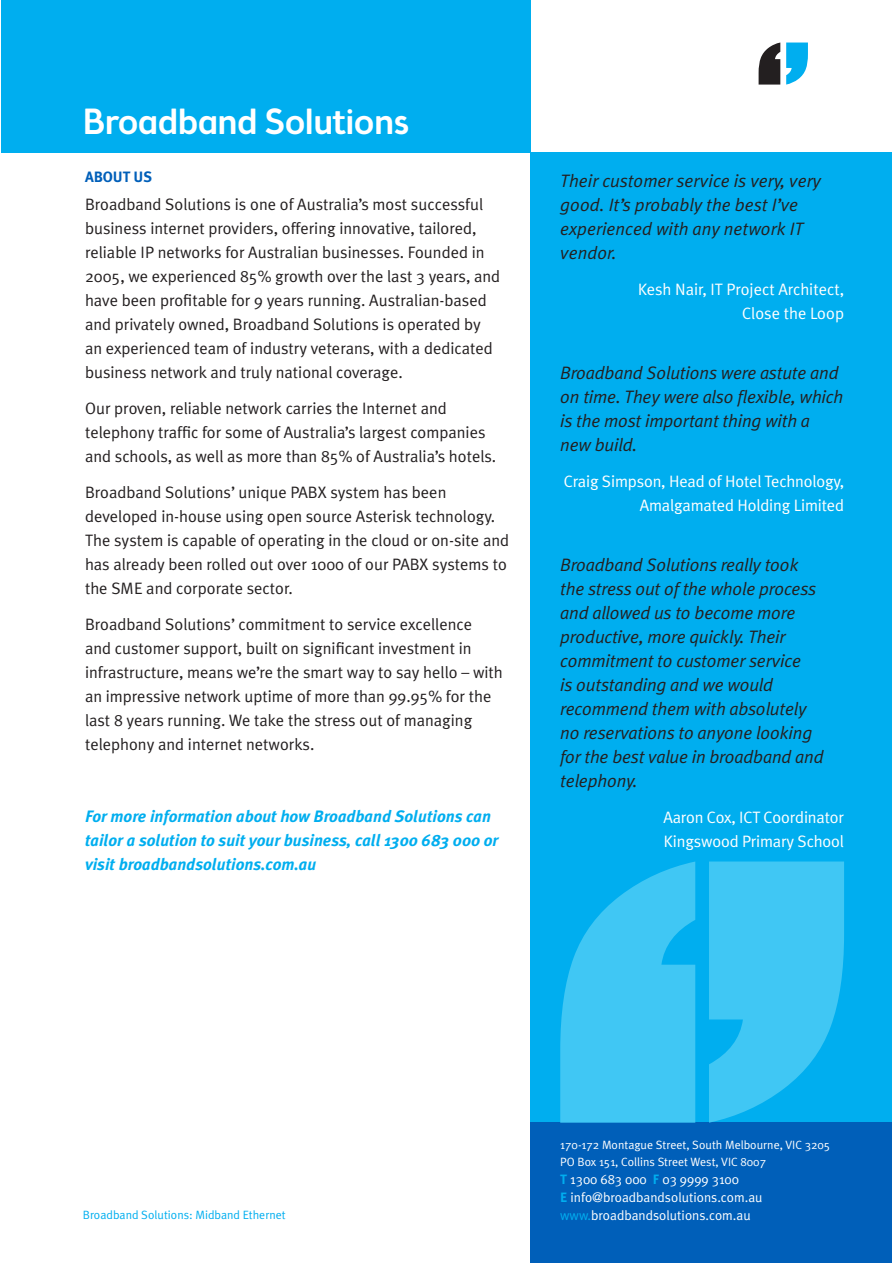
<style>
.page{position:relative;width:893px;height:1263px;background:#fff}
.page>*{position:absolute;margin:0;border:0;box-sizing:border-box;transform-origin:0 0}
.t1{font:500 36px "Brooklyn Samuels Five";color:#fff}
.t2{font:italic 18px/24px "Meta Plus Normal";letter-spacing:-.01em;color:#231f20}
.t3{font:16.5px/24px "Meta Plus Normal";color:#231f20}
.t4{font:16.5px/24px "Meta Plus Normal";letter-spacing:-.01em;color:#fff;text-align:right}
.t5{font:italic 700 16.5px/24px "Meta Plus";color:#00aeef}
.t6{font:15px "Meta Plus Bold Caps";color:#005fb9}
.t7{font:13.5px/18px "Meta Plus Normal";color:#fff}
.t8{font:12px "Meta Plus Normal";color:#fff}
.t9{font:12px "Meta Plus Normal";color:#00aeef}
.s1{font-family:"Meta Plus";font-weight:700;color:#00aeef}
.s2{color:#00aeef}
</style>
<div class="page">
<svg style="left:759px;top:43px;width:21px;height:42px"></svg>
<svg style="left:786px;top:43px;width:22px;height:42px"></svg>
<div style="left:530px;top:152px;width:362px;height:988px;background:#00aeef"></div>
<div style="left:1px;top:0;width:529px;height:152px;background:#00aeef"></div>
<div style="left:530px;top:1123px;width:362px;height:140px;background:#005fb9"></div>
<svg style="left:709px;top:861px;width:135px;height:262px"></svg>
<svg style="left:560px;top:861px;width:135px;height:262px"></svg>
<p class="t1" style="left:83px;top:100px;width:328px">Broadband Solutions</p>
<p class="t6" style="left:85px;top:168px;width:69px">ABOUT US</p>
<p class="t3" style="left:85px;top:192px;width:417px">Broadband Solutions is one of Australia’s most successful business internet providers, offering innovative, tailored, reliable IP networks for Australian businesses. Founded in 2005, we experienced 85% growth over the last 3 years, and have been profitable for 9 years running. Australian-based and privately owned, Broadband Solutions is operated by an experienced team of industry veterans, with a dedicated business network and truly national coverage.</p>
<p class="t3" style="left:85px;top:396px;width:413px">Our proven, reliable network carries the Internet and telephony traffic for some of Australia’s largest companies and schools, as well as more than 85% of Australia’s hotels.</p>
<p class="t3" style="left:85px;top:480px;width:426px">Broadband Solutions’ unique PABX system has been developed in-house using open source Asterisk technology.<br>The system is capable of operating in the cloud or on-site and has already been rolled out over 1000 of our PABX systems to the SME and corporate sector.</p>
<p class="t3" style="left:85px;top:612px;width:419px">Broadband Solutions’ commitment to service excellence<br>and customer support, built on significant investment in infrastructure, means we’re the smart way to say hello – with an impressive network uptime of more than 99.95% for the last 8 years running. We take the stress out of managing telephony and internet networks.</p>
<p class="t5" style="left:85px;top:804px;width:415px">For more information about how Broadband Solutions can tailor a solution to suit your business, call 1300 683 000 or visit broadbandsolutions.com.au</p>
<p class="t2" style="left:560px;top:168px;width:262px">Their customer service is very, very good. It’s probably the best I’ve experienced with any network IT vendor.</p>
<p class="t4" style="left:638px;top:277px;width:207px">Kesh Nair, IT Project Architect,<br>Close the Loop</p>
<p class="t2" style="left:560px;top:360px;width:284px">Broadband Solutions were astute and on time. They were also flexible, which is the most important thing with a new build.</p>
<p class="t4" style="left:564px;top:469px;width:282px">Craig Simpson, Head of Hotel Technology,<br>Amalgamated Holding Limited</p>
<p class="t2" style="left:560px;top:552px;width:265px">Broadband Solutions really took the stress out of the whole process and allowed us to become more productive, more quickly. Their commitment to customer service<br>is outstanding and we would recommend them with absolutely no reservations to anyone looking for the best value in broadband and telephony.</p>
<p class="t4" style="left:663px;top:805px;width:182px;text-align:left">Aaron Cox, ICT Coordinator<br>Kingswood Primary School</p>
<p class="t9" style="left:83px;top:1208px;width:204px">Broadband Solutions: Midband Ethernet</p>
<p class="t8" style="left:560px;top:1138px;width:272px">170-172 Montague Street, South Melbourne, VIC 3205</p>
<p class="t8" style="left:560px;top:1154px;width:207px">PO Box 151, Collins Street West, VIC 8007</p>
<p class="t7" style="left:560px;top:1170px;width:204px"><span class="s1">T</span> 1300 683 000 <span class="s1">F</span> 03 9999 3100<br><span class="s1">E</span> info@broadbandsolutions.com.au <span class="s2">www.</span>broadbandsolutions.com.au</p>
</div>
